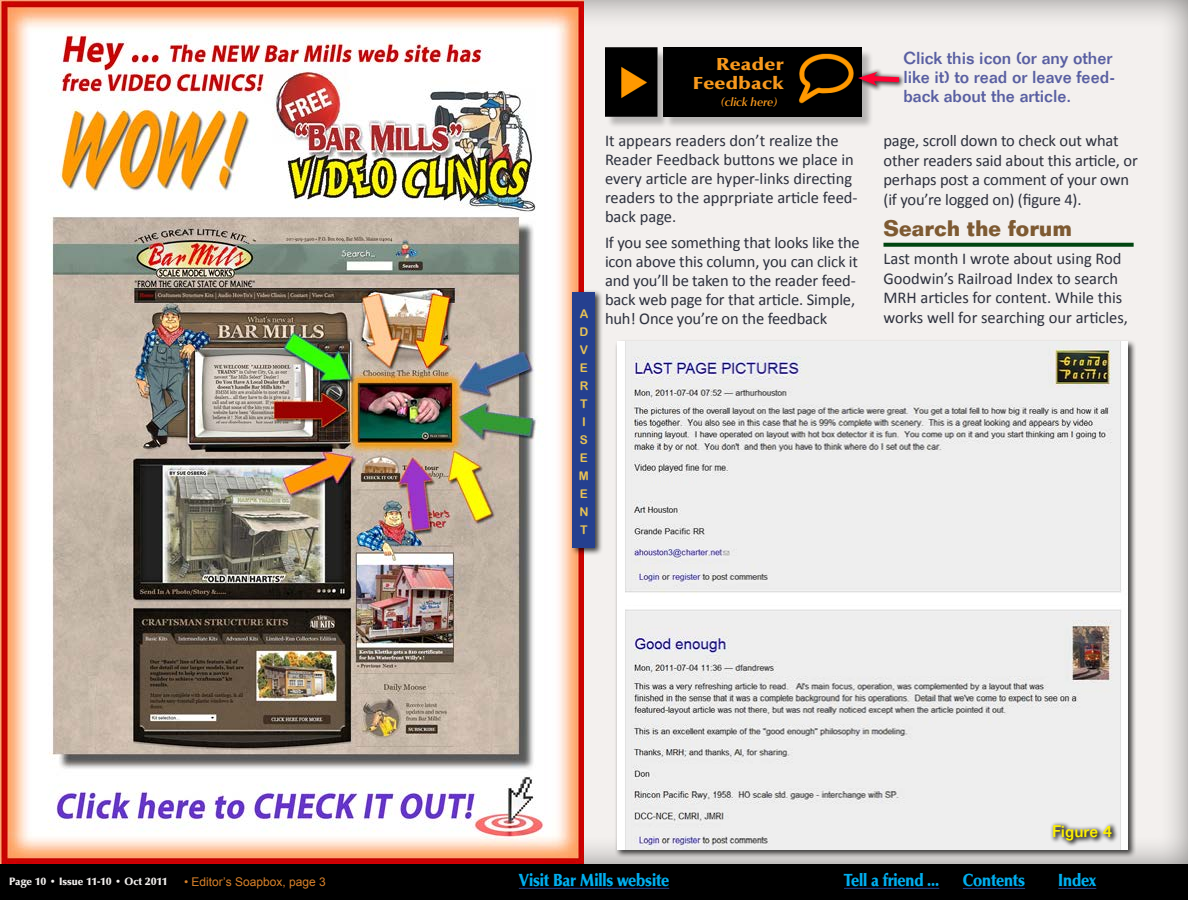
<style>
.page{position:relative;width:1188px;height:900px;background:#fff}
.page>*{position:absolute;margin:0;border:0;box-sizing:border-box;transform-origin:0 0}
.Body_text_no_dropcap{font:700 22px "Folio LT";color:#7e5a32;scale:.94 1}
.Body{font:18px "URW Classico Blac";letter-spacing:-.01em;color:#00aeef;scale:.9 1}
.t1{font:18px "URW Classico T Blac";letter-spacing:.02em;color:#f8991d;scale:1.2 1}
.t2{font:500 17px/19px "Folio";color:#595fa2}
.Body_text_no_dropcap-2{font:16.5px/19px "Calibri";letter-spacing:-.01em;color:#2c303d}
.t3{font:500 16.5px "Folio";color:#fff100}
.t4{font:12px "Arial";color:#d7802a}
.t5{font:12px/18px "Arial Rounded MT Bold";color:#e9c355}
.t6{font:italic 500 12px "URW Classico T";color:#f8991d}
.t7{font:11px "URW Classico Blac";color:#f3f0ee}
</style>
<div class="page">
<div style="left:0;top:864px;width:1188px;height:36px;background:#000"></div>
<div style="left:0;top:0;width:1188px;height:864px;background:#000;opacity:.45"></div>
<hr style="left:963px;top:888px;width:62px;height:1px;background:#25408f">
<hr style="left:1058px;top:888px;width:38px;height:1px;background:#25408f">
<hr style="left:844px;top:888px;width:95px;height:1px;background:#25408f">
<svg style="left:884px;top:243px;width:250px;height:4px"></svg>
<div style="left:606px;top:50px;width:268px;height:79px;background:#000;opacity:.25"></div>
<img style="left:605px;top:48px;width:257px;height:68px">
<div style="left:614px;top:339px;width:522px;height:520px;background:#000;opacity:.75"></div>
<img style="left:617px;top:342px;width:511px;height:508px">
<div style="left:1050px;top:822px;width:69px;height:26px;background:#000;opacity:.75"></div>
<div style="left:854px;top:67px;width:52px;height:25px;background:#000;opacity:.75"></div>
<svg style="left:858px;top:72px;width:46px;height:14px"></svg>
<hr style="left:519px;top:888px;width:150px;height:1px;background:#25408f">
<img style="left:0;top:0;width:584px;height:864px">
<div style="left:570px;top:290px;width:34px;height:266px;background:#000;opacity:.75"></div>
<div style="left:573px;top:292px;width:22px;height:255px;background:#25408f"></div>
<p class="t5" style="left:579px;top:304px;width:11px">A<br>D<br>V<br>E<br>R<br>T<br>I<br>S<br>E<br>M<br>E<br>N<br>T</p>
<p class="t1" style="left:716px;top:53px;width:58px">Reader</p>
<p class="t1" style="left:693px;top:72px;width:77px">Feedback</p>
<p class="t6" style="left:721px;top:95px;width:58px">(click here)</p>
<p class="Body_text_no_dropcap-2" style="left:605px;top:131px;width:254px">It appears readers don’t realize the<br>Reader Feedback buttons we place in every article are hyper-links directing readers to the apprpriate article feed&shy;back page.</p>
<p class="Body_text_no_dropcap-2" style="left:605px;top:233px;width:256px">If you see something that looks like the icon above this column, you can click it and you’ll be taken to the reader feed&shy;back web page for that article. Simple, huh! Once you’re on the feedback</p>
<p class="t2" style="left:903px;top:49px;width:213px">Click this icon (or any other like it) to read or leave feed&shy;back about the article.</p>
<p class="Body_text_no_dropcap-2" style="left:884px;top:131px;width:256px;line-height:19.5px">page, scroll down to check out what other readers said about this article, or perhaps post a comment of your own (if you’re logged on) (figure 4).</p>
<p class="Body_text_no_dropcap" style="left:884px;top:214px;width:202px">Search the forum</p>
<p class="Body_text_no_dropcap-2" style="left:884px;top:249px;width:246px;line-height:19.5px">Last month I wrote about using Rod Goodwin’s Railroad Index to search MRH articles for content. While this works well for searching our articles,</p>
<p class="t3" style="left:1052px;top:821px;width:61px">Figure 4</p>
<p class="t7" style="left:9px;top:874px;width:160px">Page 10 • Issue 11-10 • Oct 2011</p>
<p class="Body" style="left:844px;top:869px;width:107px">Tell a friend ...</p>
<p class="Body" style="left:963px;top:869px;width:71px">Contents</p>
<p class="Body" style="left:1058px;top:869px;width:44px">Index</p>
<p class="t4" style="left:184px;top:874px;width:143px">• Editor’s Soapbox, page 3</p>
<p class="Body" style="left:519px;top:869px;width:169px">Visit Bar Mills website</p>
</div>
